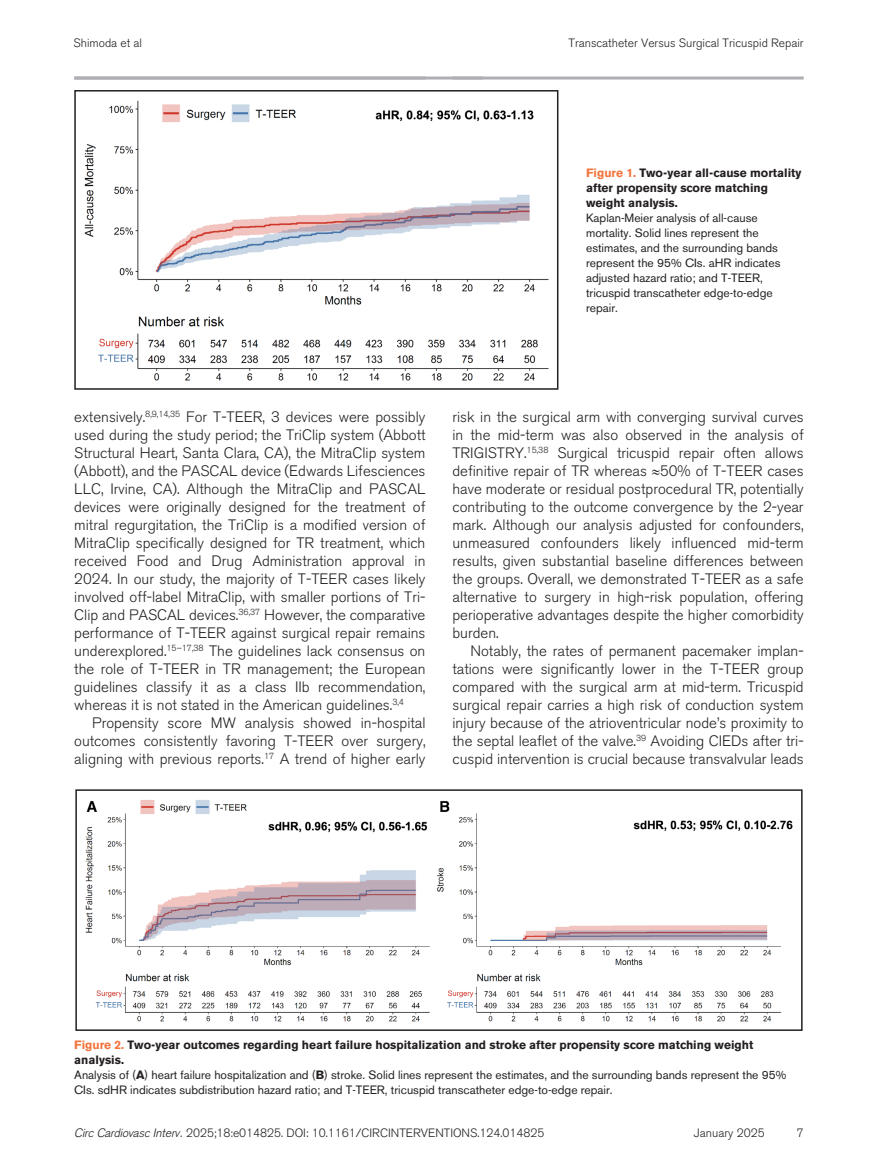
<style>
.page{position:relative;width:878px;height:1175px;background:#fff}
.page>*{position:absolute;margin:0;border:0;box-sizing:border-box;transform-origin:0 0}
.t1{font:300 15px/18px "Akzidenz Grotesk BE";color:#231f20;text-align:justify}
.t2{font:12px/15px "Akzidenz Grotesk BE";color:#231f20}
.t3{font:300 12px "Akzidenz Grotesk BE";color:#231f20}
.t4{font:700 12px/15px "Akzidenz Grotesk BE";color:#231f20}
.s1{color:#f3753d}
.s2{font-weight:700;color:#f3753d}
.s3{font-weight:700}
.s4{font-family:"Akzidenz Grotesk";font-style:italic}
</style>
<div class="page">
<svg style="left:483px;top:76px;width:320px;height:4px"></svg>
<hr style="left:74px;top:76px;width:409px;height:4px;background:#b9babe">
<img style="left:85px;top:800px;width:707px;height:221px">
<div style="left:75px;top:789px;width:727px;height:241px;border:2px solid #231f20"></div>
<img style="left:84px;top:100px;width:464px;height:280px">
<div style="left:74px;top:90px;width:484px;height:300px;border:2px solid #231f20"></div>
<p class="t3" style="left:74px;top:36px;width:70px">Shimoda et al</p>
<p class="t3" style="left:568px;top:36px;width:237px">Transcatheter Versus Surgical Tricuspid Repair</p>
<p class="t4" style="left:586px;top:165px;width:217px"><span class="s1">Figure 1.</span> Two-year all-cause mortality after propensity score matching weight analysis.</p>
<p class="t2" style="left:586px;top:210px;width:196px">Kaplan-Meier analysis of all-cause mortality. Solid lines represent the estimates, and the surrounding bands represent the 95% CIs. aHR indicates adjusted hazard ratio; and T-TEER, tricuspid transcatheter edge-to-edge repair.</p>
<p class="t1" style="left:74px;top:407px;width:353px">extensively.<sup>8,9,14,35</sup> For T-TEER, 3 devices were possibly used during the study period; the TriClip system (Abbott Structural Heart, Santa Clara, CA), the MitraClip system (Abbott), and the PASCAL device (Edwards Lifesciences LLC, Irvine, CA). Although the MitraClip and PASCAL devices were originally designed for the treatment of mitral regurgitation, the TriClip is a modified version of MitraClip specifically designed for TR treatment, which received Food and Drug Administration approval in 2024. In our study, the majority of T-TEER cases likely involved off-label MitraClip, with smaller portions of Tri-Clip and PASCAL devices.<sup>36,37</sup> However, the comparative performance of T-TEER against surgical repair remains underexplored.<sup>15–17,38</sup> The guidelines lack consensus on the role of T-TEER in TR management; the European guidelines classify it as a class IIb recommendation, whereas it is not stated in the American guidelines.<sup>3,4</sup></p>
<p class="t1" style="left:74px;top:713px;width:353px;text-indent:18px">Propensity score MW analysis showed in-hospital outcomes consistently favoring T-TEER over surgery, aligning with previous reports.<sup>17</sup> A trend of higher early</p>
<p class="t1" style="left:452px;top:407px;width:353px">risk in the surgical arm with converging survival curves in the mid-term was also observed in the analysis of TRIGISTRY.<sup>15,38</sup> Surgical tricuspid repair often allows definitive repair of TR whereas ≈50% of T-TEER cases have moderate or residual postprocedural TR, potentially contributing to the outcome convergence by the 2-year mark. Although our analysis adjusted for confounders, unmeasured confounders likely influenced mid-term results, given substantial baseline differences between the groups. Overall, we demonstrated T-TEER as a safe alternative to surgery in high-risk population, offering perioperative advantages despite the higher comorbidity burden.</p>
<p class="t1" style="left:452px;top:641px;width:353px;text-indent:18px">Notably, the rates of permanent pacemaker implan&shy;tations were significantly lower in the T-TEER group compared with the surgical arm at mid-term. Tricuspid surgical repair carries a high risk of conduction system injury because of the atrioventricular node’s proximity to the septal leaflet of the valve.<sup>39</sup> Avoiding CIEDs after tri&shy;cuspid intervention is crucial because transvalvular leads</p>
<p class="t2" style="left:74px;top:1037px;width:713px"><span class="s2">Figure 2.</span> <span class="s3">Two-year outcomes regarding heart failure hospitalization and stroke after propensity score matching weight analysis.<br></span>Analysis of (<span class="s3">A</span>) heart failure hospitalization and (<span class="s3">B</span>) stroke. Solid lines represent the estimates, and the surrounding bands represent the 95% CIs. sdHR indicates subdistribution hazard ratio; and T-TEER, tricuspid transcatheter edge-to-edge repair.</p>
<p class="t3" style="left:74px;top:1126px;width:471px"><span class="s4">Circ Cardiovasc Interv.</span> 2025;18:e014825. DOI: 10.1161/CIRCINTERVENTIONS.124.014825</p>
<p class="t3" style="left:694px;top:1126px;width:72px">January 2025</p>
<p class="t3" style="left:796px;top:1126px;width:8px">7</p>
</div>
